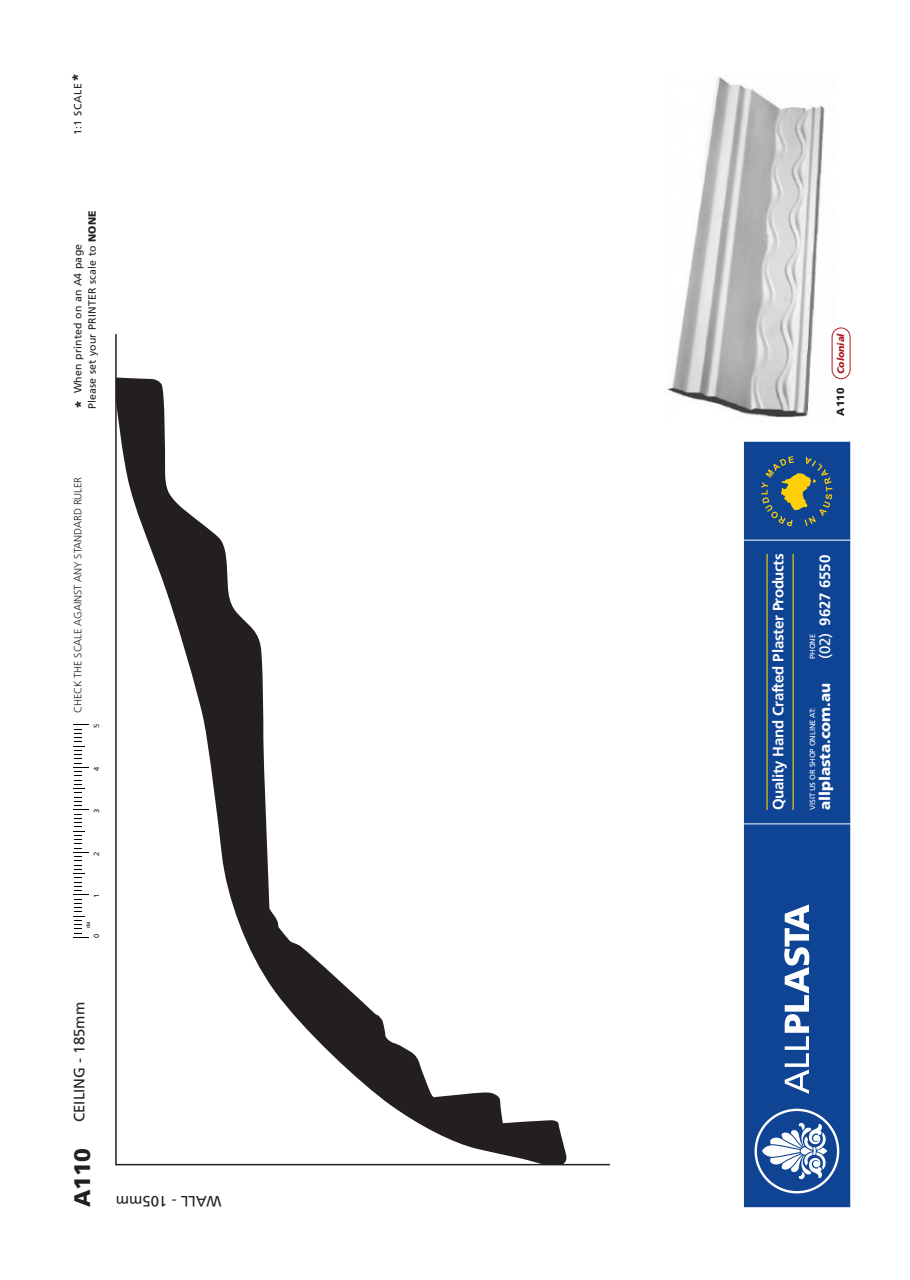
<style>
.page{position:relative;width:910px;height:1280px;background:#fff}
.page>*{position:absolute;margin:0;border:0;box-sizing:border-box;transform-origin:0 0}
.t1{font:900 22.5px "Frutiger";color:#231f20}
.t2{font:700 15px "Frutiger";letter-spacing:-.01em;color:#fff}
.t3{font:15px "Frutiger";color:#231f20}
.t4{font:900 15px "Frutiger";letter-spacing:-.01em;color:#fff}
.t5{font:10.5px/14.4px "Frutiger";letter-spacing:.025em;color:#231f20}
.t6{font:300 10.5px "Frutiger";letter-spacing:-.005em;color:#231f20}
.t7{font:900 10.5px "Frutiger";color:#231f20}
.t8{font:italic 900 9.6px "Frutiger";color:#ae1a1e}
.t9{font:7.5px "Frutiger";letter-spacing:-.005em;color:#fff}
.t10{font:7.5px "Frutiger";color:#231f20}
.t11{font:700 4.5px "Frutiger";color:#231f20}
.s1{font-weight:900;font-size:15px}
.s2{font-weight:900}
.s3{font-weight:400}
</style>
<div class="page">
<img style="left:667px;top:76px;width:184px;height:342px">
<svg style="left:74px;top:724px;width:15px;height:214px"></svg>
<div style="left:744px;top:442px;width:106px;height:765px;background:#0f4495"></div>
<svg style="left:761px;top:456px;width:71px;height:70px"></svg>
<hr style="left:766px;top:554px;width:2px;height:256px;background:#fece08">
<hr style="left:793px;top:554px;width:1px;height:256px;background:#fece08">
<svg style="left:784px;top:904px;width:25px;height:190px"></svg>
<svg style="left:754px;top:1109px;width:85px;height:84px"></svg>
<hr style="left:739px;top:540px;width:127px;height:1px;background:#fff">
<hr style="left:739px;top:824px;width:127px;height:1px;background:#fff">
<svg style="left:116px;top:377px;width:452px;height:788px"></svg>
<div style="left:832px;top:328px;width:18px;height:51px;background:#fff;border-radius:9px"></div>
<div style="left:832px;top:328px;width:18px;height:51px;border:1px solid #ae1a1e;border-radius:9px"></div>
<p class="t5" style="left:71px;top:135px;width:64px;rotate:-90deg">1:1 SCALE<span class="s1">*</span></p>
<p class="t5" style="left:71px;top:409px;width:201px;rotate:-90deg"><span class="s1">*</span> When printed on an A4 page<br>Please set your PRINTER scale to <span class="s2">NONE</span></p>
<p class="t6" style="left:72px;top:713px;width:238px;rotate:-90deg">CHECK THE SCALE AGAINST ANY STANDARD RULER</p>
<p class="t10" style="left:92px;top:728px;width:6px;rotate:-90deg">5</p>
<p class="t10" style="left:92px;top:771px;width:6px;rotate:-90deg">4</p>
<p class="t10" style="left:92px;top:813px;width:6px;rotate:-90deg">3</p>
<p class="t10" style="left:92px;top:856px;width:6px;rotate:-90deg">2</p>
<p class="t10" style="left:92px;top:898px;width:6px;rotate:-90deg">1</p>
<p class="t11" style="left:86px;top:928px;width:8px;rotate:-90deg">CM</p>
<p class="t10" style="left:92px;top:938px;width:6px;rotate:-90deg">0</p>
<h2 class="t3" style="left:71px;top:1122px;width:122px;rotate:-90deg">CEILING - 185mm</h2>
<h1 class="t1" style="left:69px;top:1207px;width:60px;rotate:-90deg">A110</h1>
<h2 class="t3" style="left:222px;top:1210px;width:107px;rotate:-180deg">WALL - 105mm</h2>
<p class="t8" style="left:835px;top:374px;width:42px;rotate:-90deg">Colonial</p>
<p class="t7" style="left:834px;top:416px;width:30px;rotate:-90deg">A110</p>
<h2 class="t2" style="left:770px;top:810px;width:258px;rotate:-90deg">Quality Hand Crafted Plaster Products</h2>
<h2 class="t2" style="left:816px;top:659px;width:106px;rotate:-90deg"><span class="s3">(02)</span> 9627 6550</h2>
<p class="t9" style="left:808px;top:659px;width:26px;rotate:-90deg">PHONE</p>
<h2 class="t4" style="left:816px;top:810px;width:128px;rotate:-90deg">allplasta.com.au</h2>
<p class="t9" style="left:808px;top:810px;width:104px;rotate:-90deg">VISIT US OR SHOP ONLINE AT:</p>
</div>
